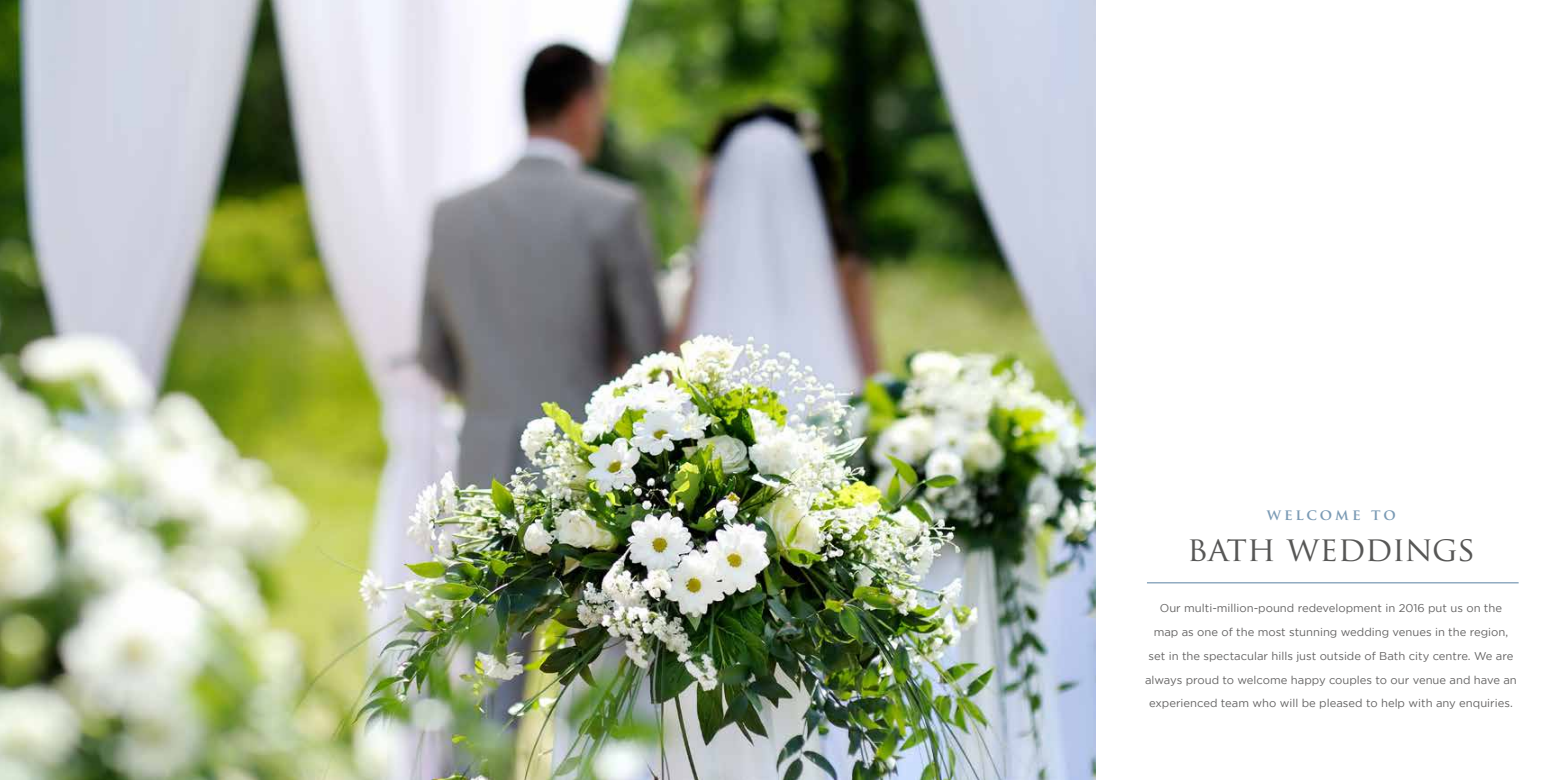
<style>
.page{position:relative;width:1560px;height:780px;background:#fff}
.page>*{position:absolute;margin:0;border:0;box-sizing:border-box;transform-origin:0 0}
.t1{font:33.75px "Trajan Pro";letter-spacing:-.005em;color:#575756}
.t2{font:700 15px "Trajan Pro";letter-spacing:.195em;color:#7b9bb5}
.t3{font:11.25px/23.8px "Gotham";color:#646363;text-align:center}
</style>
<div class="page">
<img style="left:0;top:0;width:1095px;height:780px">
<hr style="left:1146px;top:582px;width:372px;height:1px;background:#7b9bb5">
<h2 class="t2" style="left:1266px;top:505px;width:131px">WELCOME TO</h2>
<h1 class="t1" style="left:1186px;top:527px;width:290px">BATH WEDDINGS</h1>
<p class="t3" style="left:1144px;top:596px;width:373px">Our multi-million-pound redevelopment in 2016 put us on the<br>map as one of the most stunning wedding venues in the region, set in the spectacular hills just outside of Bath city centre. We are always proud to welcome happy couples to our venue and have an experienced team who will be pleased to help with any enquiries.</p>
</div>
